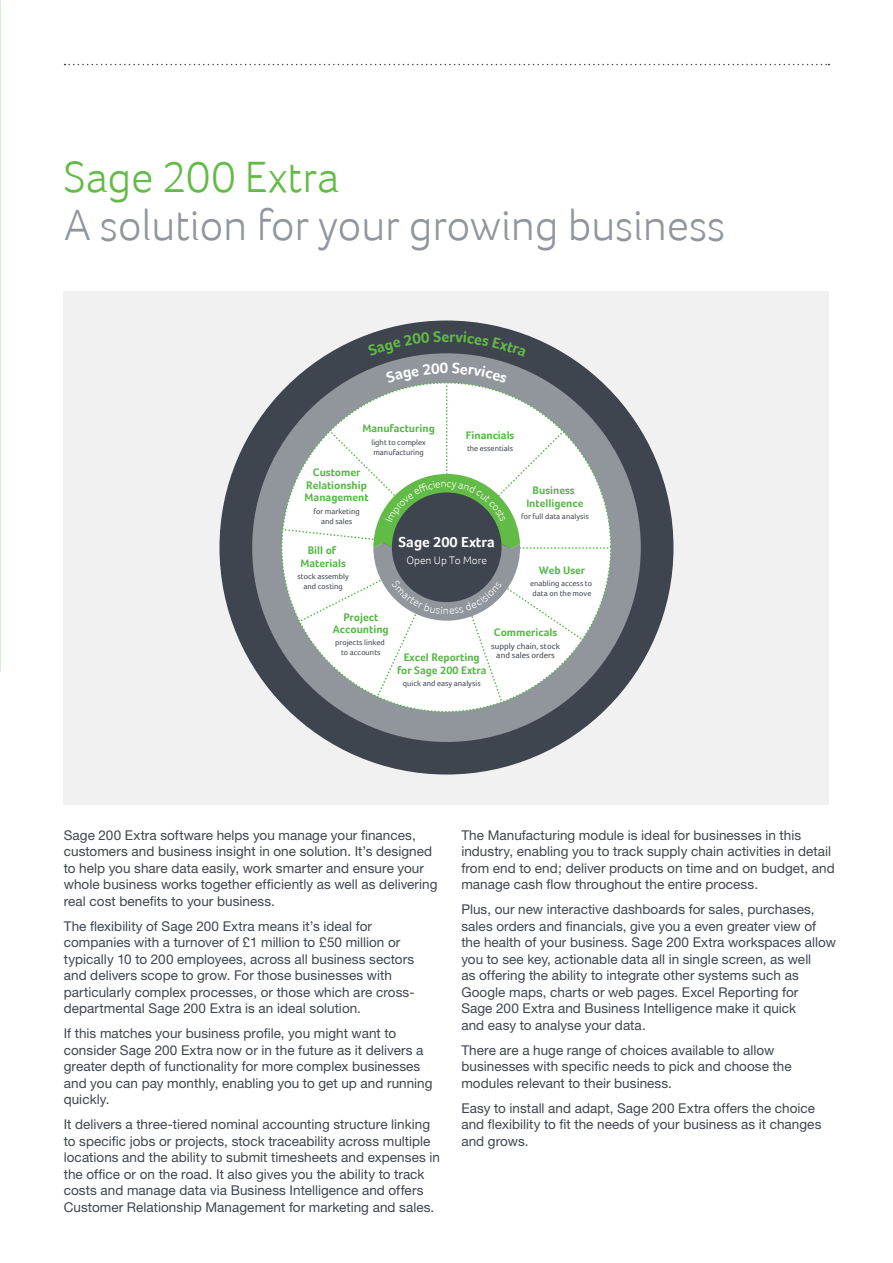
<style>
.page{position:relative;width:893px;height:1263px;background:#fff}
.page>*{position:absolute;margin:0;border:0;box-sizing:border-box;transform-origin:0 0}
.t1{font:300 45px "Foco";letter-spacing:-.01em;color:#91969d}
.t2{font:300 45px "Foco";letter-spacing:.005em;color:#62bb46}
.t3{font:700 14.85px "Foco";color:#fff}
.t4{font:13.5px/16.5px "Helvetica Neue";letter-spacing:.005em;color:#3f454f}
.t5{font:700 11.1px/12.5px "Foco";color:#56b747;text-align:center}
.t6{font:300 11.1px "Foco";color:#fff}
.t7{font:8.7px/9.9px "Foco";color:#3f454f;text-align:center}
.t8{font:8.1px/9.9px "Foco";color:#3f454f;text-align:center}
</style>
<div class="page">
<div style="left:64px;top:291px;width:765px;height:513px;background:#f1f1f2"></div>
<div style="left:219px;top:320px;width:454px;height:454px;background:#3f454f;border-radius:50%"></div>
<div style="left:252px;top:353px;width:389px;height:389px;background:#91969d;border-radius:50%"></div>
<svg style="left:65px;top:64px;width:764px;height:1px"></svg>
<svg style="left:367px;top:331px;width:160px;height:26px"></svg>
<svg style="left:284px;top:363px;width:324px;height:339px"></svg>
<h1 class="t2" style="left:64px;top:151px;width:277px">Sage 200 Extra</h1>
<h1 class="t1" style="left:64px;top:199px;width:663px">A solution for your growing business</h1>
<p class="t5" style="left:362px;top:422px;width:74px">Manufacturing</p>
<p class="t8" style="left:371px;top:437px;width:56px;text-align:left">light to complex manufacturing</p>
<p class="t5" style="left:305px;top:466px;width:66px">Customer<br>Relationship<br>Management</p>
<p class="t8" style="left:313px;top:506px;width:48px">for marketing and sales</p>
<p class="t5" style="left:466px;top:429px;width:50px">Financials</p>
<p class="t8" style="left:467px;top:443px;width:48px">the essentials</p>
<p class="t5" style="left:526px;top:484px;width:59px">Business<br>Intelligence</p>
<p class="t8" style="left:521px;top:511px;width:69px">for full data analysis</p>
<p class="t5" style="left:301px;top:544px;width:47px">Bill of<br>Materials</p>
<p class="t8" style="left:298px;top:571px;width:53px">stock assembly and costing</p>
<p class="t5" style="left:333px;top:611px;width:57px">Project<br>Accounting</p>
<p class="t8" style="left:335px;top:638px;width:51px">projects linked to accounts</p>
<p class="t3" style="left:399px;top:533px;width:98px">Sage 200 Extra</p>
<p class="t6" style="left:406px;top:553px;width:82px">Open Up To More</p>
<p class="t5" style="left:539px;top:564px;width:48px">Web User</p>
<p class="t8" style="left:530px;top:578px;width:64px;text-align:left">enabling access to data on the move</p>
<p class="t5" style="left:494px;top:626px;width:65px">Commericals</p>
<p class="t7" style="left:491px;top:640px;width:70px">supply chain, stock and sales orders</p>
<p class="t6" style="left:443px;top:604px;width:8px">n</p>
<p class="t5" style="left:397px;top:651px;width:91px">Excel Reporting for Sage 200 Extra</p>
<p class="t8" style="left:403px;top:678px;width:79px">quick and easy analysis</p>
<p class="t4" style="left:64px;top:827px;width:375px">Sage 200 Extra software helps you manage your finances, customers and business insight in one solution. It’s designed to help you share data easily, work smarter and ensure your whole business works together efficiently as well as delivering real cost benefits to your business.</p>
<p class="t4" style="left:64px;top:918px;width:352px">The flexibility of Sage 200 Extra means it’s ideal for companies with a turnover of £1 million to £50 million or typically 10 to 200 employees, across all business sectors and delivers scope to grow. For those businesses with particularly complex processes, or those which are cross&shy;departmental Sage 200 Extra is an ideal solution.</p>
<p class="t4" style="left:64px;top:1025px;width:370px">If this matches your business profile, you might want to consider Sage 200 Extra now or in the future as it delivers a greater depth of functionality for more complex businesses and you can pay monthly, enabling you to get up and running quickly.</p>
<p class="t4" style="left:64px;top:1116px;width:378px">It delivers a three-tiered nominal accounting structure linking to specific jobs or projects, stock traceability across multiple locations and the ability to submit timesheets and expenses in the office or on the road. It also gives you the ability to track costs and manage data via Business Intelligence and offers Customer Relationship Management for marketing and sales.</p>
<p class="t4" style="left:461px;top:826px;width:375px">The Manufacturing module is ideal for businesses in this industry, enabling you to track supply chain activities in detail from end to end; deliver products on time and on budget, and manage cash flow throughout the entire process.</p>
<p class="t4" style="left:461px;top:901px;width:376px">Plus, our new interactive dashboards for sales, purchases, sales orders and financials, give you a even greater view of the health of your business. Sage 200 Extra workspaces allow you to see key, actionable data all in single screen, as well<br>as offering the ability to integrate other systems such as Google maps, charts or web pages. Excel Reporting for<br>Sage 200 Extra and Business Intelligence make it quick<br>and easy to analyse your data.</p>
<p class="t4" style="left:461px;top:1041px;width:332px">There are a huge range of choices available to allow businesses with specific needs to pick and choose the modules relevant to their business.</p>
<p class="t4" style="left:461px;top:1099px;width:362px">Easy to install and adapt, Sage 200 Extra offers the choice and flexibility to fit the needs of your business as it changes and grows.</p>
</div>
